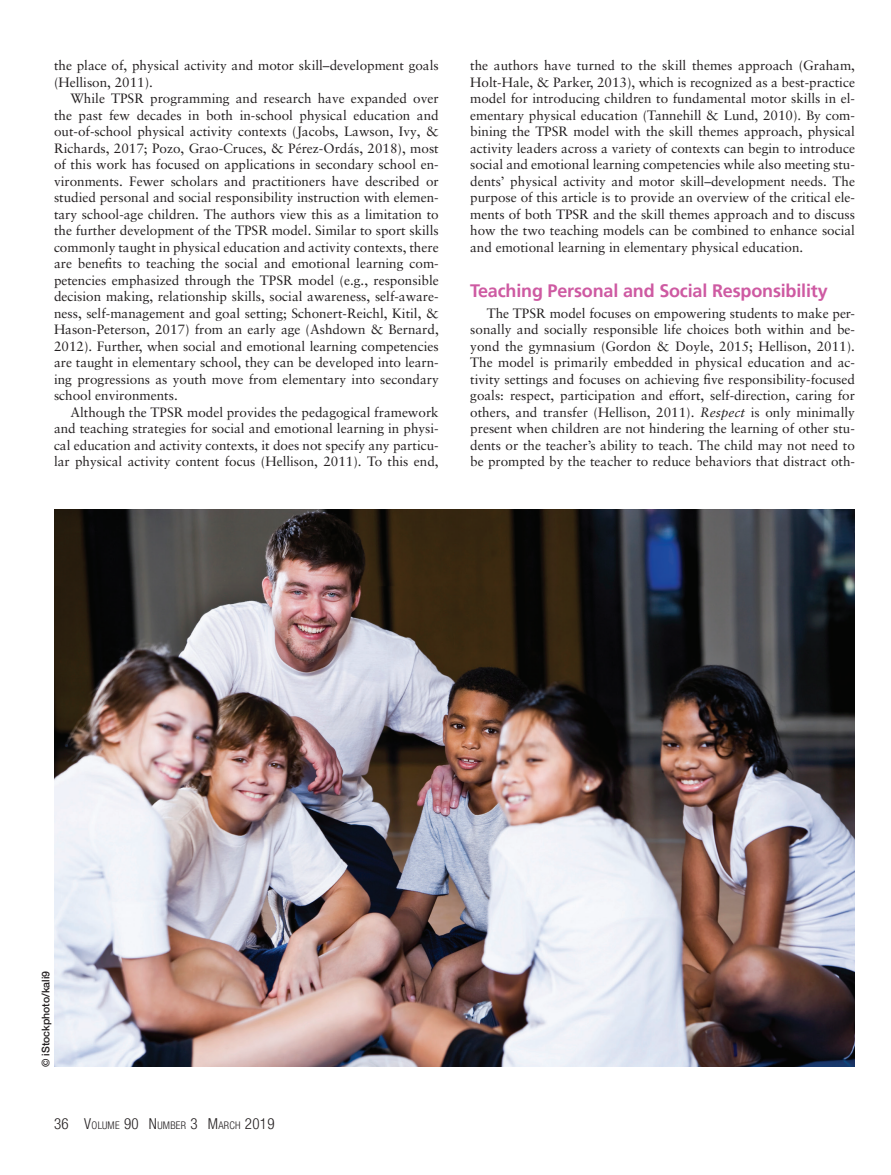
<style>
.page{position:relative;width:891px;height:1175px;background:#fff}
.page>*{position:absolute;margin:0;border:0;box-sizing:border-box;transform-origin:0 0}
.t1{font:700 18px "Frutiger LT Pro";letter-spacing:-.01em;color:#ce5aa2}
.t2{font:13.5px/16.5px "Sabon LT Pro";color:#231f20;text-align:justify}
.t3{font:300 condensed 10.5px "Helvetica Neue LTW1 G";letter-spacing:.03em;color:#231f20}
.t4{font:500 10.5px "Helvetica Neue LTW1 G";color:#231f20}
.s1{font-style:italic}
.s2{font-size:15px}
</style>
<div class="page">
<img style="left:54px;top:509px;width:801px;height:557px">
<p class="t2" style="left:54px;top:57px;width:386px">the place of, physical activity and motor skill–development goals (Hellison, 2011).</p>
<p class="t2" style="left:54px;top:90px;width:386px;text-indent:16px">While TPSR programming and research have expanded over the past few decades in both in-school physical education and out-of-school physical activity contexts (Jacobs, Lawson, Ivy, &amp; Richards, 2017; Pozo, Grao-Cruces, &amp; Pérez-Ordás, 2018), most of this work has focused on applications in secondary school en&shy;vironments. Fewer scholars and practitioners have described or studied personal and social responsibility instruction with elemen&shy;tary school-age children. The authors view this as a limitation to the further development of the TPSR model. Similar to sport skills commonly taught in physical education and activity contexts, there are benefits to teaching the social and emotional learning com&shy;petencies emphasized through the TPSR model (e.g., responsible decision making, relationship skills, social awareness, self-aware&shy;ness, self-management and goal setting; Schonert-Reichl, Kitil, &amp; Hason-Peterson, 2017) from an early age (Ashdown &amp; Bernard, 2012). Further, when social and emotional learning competencies are taught in elementary school, they can be developed into learn&shy;ing progressions as youth move from elementary into secondary school environments.</p>
<p class="t2" style="left:54px;top:403px;width:386px;text-indent:16px">Although the TPSR model provides the pedagogical framework and teaching strategies for social and emotional learning in physi&shy;cal education and activity contexts, it does not specify any particu&shy;lar physical activity content focus (Hellison, 2011). To this end,</p>
<p class="t2" style="left:470px;top:57px;width:386px">the authors have turned to the skill themes approach (Graham, Holt-Hale, &amp; Parker, 2013), which is recognized as a best-practice model for introducing children to fundamental motor skills in el&shy;ementary physical education (Tannehill &amp; Lund, 2010). By com&shy;bining the TPSR model with the skill themes approach, physical activity leaders across a variety of contexts can begin to introduce social and emotional learning competencies while also meeting stu&shy;dents’ physical activity and motor skill–development needs. The purpose of this article is to provide an overview of the critical ele&shy;ments of both TPSR and the skill themes approach and to discuss how the two teaching models can be combined to enhance social and emotional learning in elementary physical education.</p>
<h1 class="t1" style="left:470px;top:280px;width:359px">Teaching Personal and Social Responsibility</h1>
<p class="t2" style="left:470px;top:305px;width:386px;text-indent:16px">The TPSR model focuses on empowering students to make per&shy;sonally and socially responsible life choices both within and be&shy;yond the gymnasium (Gordon &amp; Doyle, 2015; Hellison, 2011).<br>The model is primarily embedded in physical education and ac&shy;tivity settings and focuses on achieving five responsibility-focused goals: respect, participation and effort, self-direction, caring for others, and transfer (Hellison, 2011). <span class="s1">Respect</span> is only minimally present when children are not hindering the learning of other stu&shy;dents or the teacher’s ability to teach. The child may not need to be prompted by the teacher to reduce behaviors that distract oth-</p>
<p class="t4" style="left:39px;top:1066px;width:98px;rotate:-90deg">© iStockphoto/kali9</p>
<p class="t3" style="left:54px;top:1119px;width:222px"><span class="s2">36</span> <span class="s2">V</span>OLUME <span class="s2">90</span> <span class="s2">N</span>UMBER <span class="s2">3</span> <span class="s2">M</span>ARCH <span class="s2">2019</span></p>
</div>
